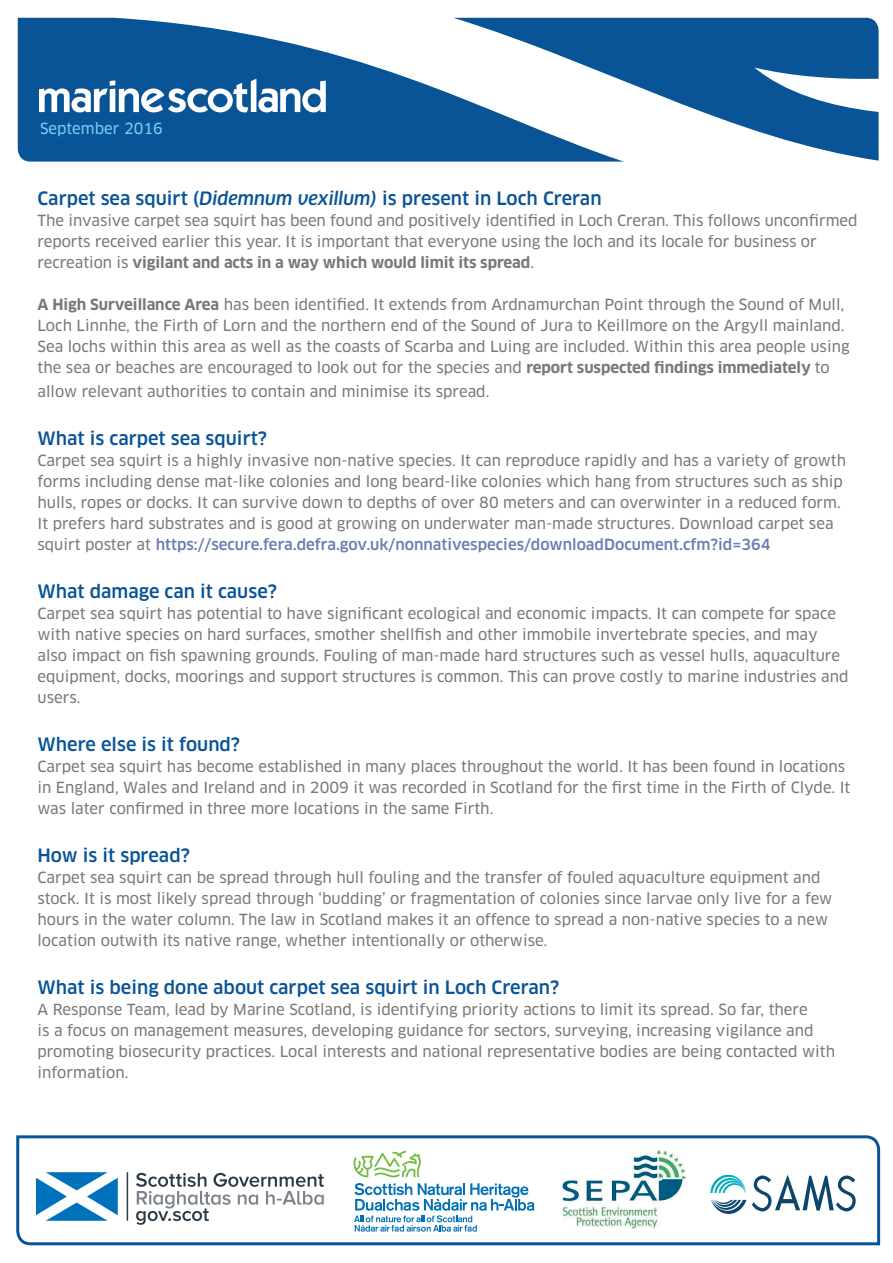
<style>
.page{position:relative;width:893px;height:1263px;background:#fff}
.page>*{position:absolute;margin:0;border:0;box-sizing:border-box;transform-origin:0 0}
.t1{font:500 18px "Clan OT";color:#095497}
.t2{font:15px/21px "Clan OT News";color:#76787b}
.t3{font:500 15px "Clan OT";color:#687db2}
.t4{font:700 15px "Clan OT";letter-spacing:-.005em;color:#76787b}
.t5{font:15px "Clan OT News";color:#74d1f4}
.s1{font-style:italic}
.s2{font-family:"Clan OT News";font-weight:400}
.s3{font-family:"Clan OT";font-weight:700}
.s4{font-family:"Clan OT News";font-weight:400;color:#76787b}
</style>
<div class="page">
<svg style="left:16px;top:1135px;width:865px;height:111px"></svg>
<svg style="left:18px;top:18px;width:861px;height:144px;fill:#095497"></svg>
<svg style="left:39px;top:79px;width:287px;height:33px"></svg>
<svg style="left:752px;top:1175px;width:104px;height:36px"></svg>
<svg style="left:710px;top:1175px;width:36px;height:18px"></svg>
<svg style="left:711px;top:1200px;width:35px;height:14px"></svg>
<svg style="left:354px;top:1151px;width:180px;height:81px"></svg>
<img style="left:562px;top:1151px;width:124px;height:78px">
<hr style="left:127px;top:1172px;width:1px;height:49px;background:#2b3a45">
<svg style="left:36px;top:1172px;width:82px;height:49px"></svg>
<svg style="left:136px;top:1173px;width:188px;height:52px"></svg>
<p class="t5" style="left:40px;top:120px;width:124px">September 2016</p>
<p class="t1" style="left:38px;top:188px;width:566px">Carpet sea squirt (<span class="s1">Didemnum vexillum)</span> is present in Loch Creran</p>
<p class="t2" style="left:38px;top:210px;width:821px">The invasive carpet sea squirt has been found and positively identified in Loch Creran. This follows unconfirmed reports received earlier this year. It is important that everyone using the loch and its locale for business or</p>
<p class="t4" style="left:38px;top:253px;width:498px"><span class="s2">recreation is</span> vigilant and acts in a way which would limit its spread<span class="s2">.</span></p>
<p class="t2" style="left:38px;top:294px;width:814px"><span class="s3">A High Surveillance Area</span> has been identified. It extends from Ardnamurchan Point through the Sound of Mull, Loch Linnhe, the Firth of Lorn and the northern end of the Sound of Jura to Keillmore on the Argyll mainland.<br>Sea lochs within this area as well as the coasts of Scarba and Luing are included. Within this area people using the sea or beaches are encouraged to look out for the species and <span class="s3">report suspected findings immediately</span> to</p>
<p class="t2" style="left:38px;top:381px;width:453px">allow relevant authorities to contain and minimise its spread.</p>
<p class="t1" style="left:38px;top:428px;width:231px">What is carpet sea squirt?</p>
<p class="t2" style="left:38px;top:450px;width:810px">Carpet sea squirt is a highly invasive non-native species. It can reproduce rapidly and has a variety of growth forms including dense mat-like colonies and long beard-like colonies which hang from structures such as ship hulls, ropes or docks. It can survive down to depths of over 80 meters and can overwinter in a reduced form.<br>It prefers hard substrates and is good at growing on underwater man-made structures. Download carpet sea</p>
<p class="t3" style="left:38px;top:535px;width:734px"><span class="s4">squirt poster at</span> https://secure.fera.defra.gov.uk/nonnativespecies/downloadDocument.cfm?id=364</p>
<p class="t1" style="left:38px;top:581px;width:241px">What damage can it cause?</p>
<p class="t2" style="left:38px;top:603px;width:812px">Carpet sea squirt has potential to have significant ecological and economic impacts. It can compete for space with native species on hard surfaces, smother shellfish and other immobile invertebrate species, and may also impact on fish spawning grounds. Fouling of man-made hard structures such as vessel hulls, aquaculture equipment, docks, moorings and support structures is common. This can prove costly to marine industries and users.</p>
<p class="t1" style="left:38px;top:734px;width:204px">Where else is it found?</p>
<p class="t2" style="left:38px;top:756px;width:814px">Carpet sea squirt has become established in many places throughout the world. It has been found in locations in England, Wales and Ireland and in 2009 it was recorded in Scotland for the first time in the Firth of Clyde. It was later confirmed in three more locations in the same Firth.</p>
<p class="t1" style="left:38px;top:845px;width:154px">How is it spread?</p>
<p class="t2" style="left:38px;top:867px;width:796px">Carpet sea squirt can be spread through hull fouling and the transfer of fouled aquaculture equipment and stock. It is most likely spread through ‘budding’ or fragmentation of colonies since larvae only live for a few hours in the water column. The law in Scotland makes it an offence to spread a non-native species to a new location outwith its native range, whether intentionally or otherwise.</p>
<p class="t1" style="left:38px;top:977px;width:523px">What is being done about carpet sea squirt in Loch Creran?</p>
<p class="t2" style="left:38px;top:999px;width:799px">A Response Team, lead by Marine Scotland, is identifying priority actions to limit its spread. So far, there<br>is a focus on management measures, developing guidance for sectors, surveying, increasing vigilance and promoting biosecurity practices. Local interests and national representative bodies are being contacted with information.</p>
</div>
